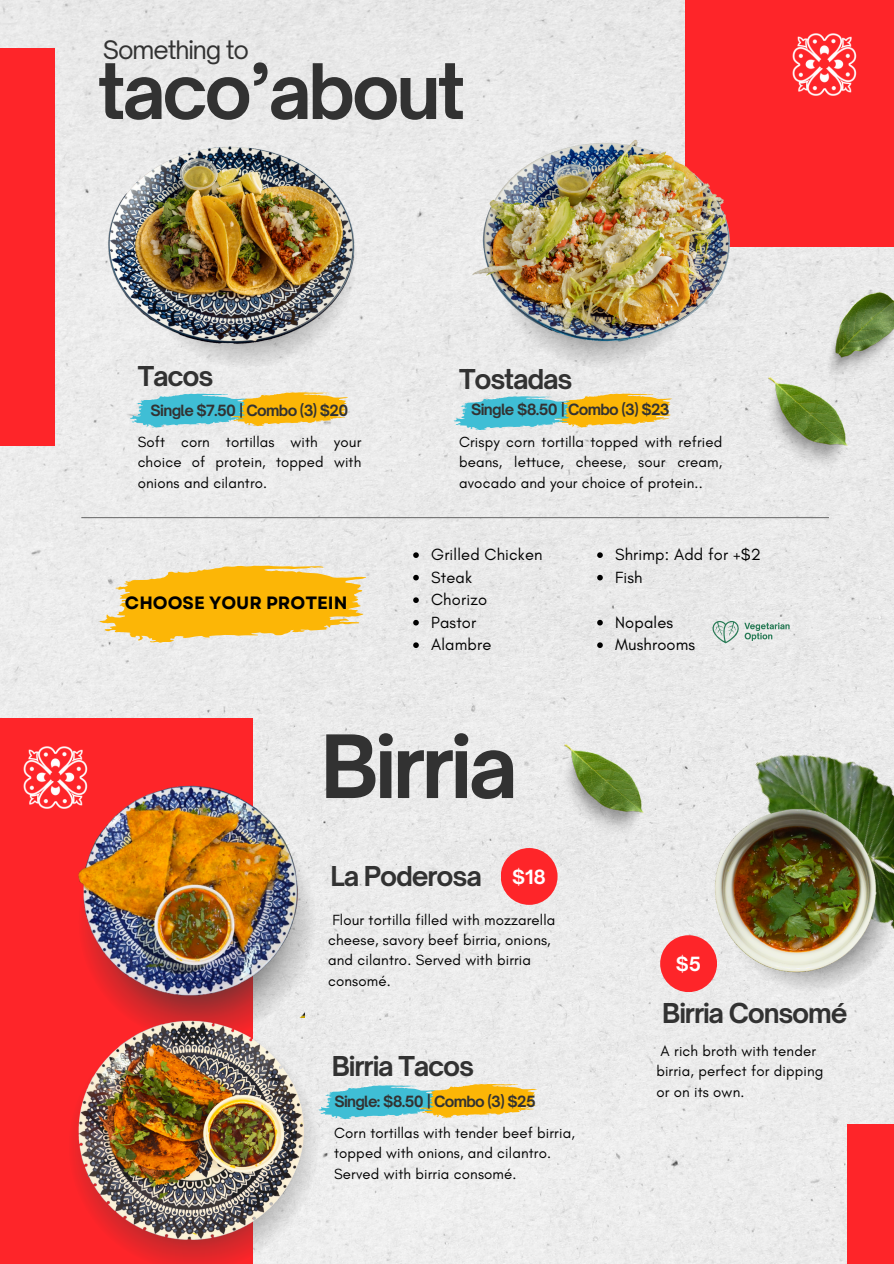
<style>
.page{position:relative;width:894px;height:1264px;background:#fff}
.page>*{position:absolute;margin:0;border:0;box-sizing:border-box;transform-origin:0 0}
.t1{font:700 83.4px "Open Sauce One";letter-spacing:-.045em;color:#323232}
.t2{font:700 73.05px "Open Sauce One";letter-spacing:-.045em;color:#323232}
.t3{font:700 26.25px "Open Sauce One";letter-spacing:-.045em;color:#323232}
.t4{font:24.3px "Open Sauce One";letter-spacing:-.045em;color:#323232}
.t5{font:700 18.75px "Open Sauce One";color:#fff}
.t6{font:700 17.85px "Garet";color:#000}
.t7{font:16.5px "Glacial Indifference";letter-spacing:.01em;color:#000}
.t8{font:15px/20.2px "Glacial Indifference";letter-spacing:.01em;color:#000}
.t9{font:700 14.85px "Open Sauce One";letter-spacing:-.045em;color:#323232}
</style>
<div class="page">
<div style="left:0;top:0;width:893px;height:1263px;background:#ebebeb"></div>
<img style="left:724px;top:707px;width:169px;height:116px">
<div style="left:685px;top:0;width:208px;height:247px;background:#fe2529"></div>
<div style="left:0;top:48px;width:55px;height:397px;background:#fe2529"></div>
<svg style="left:413px;top:552px;width:5px;height:6px"></svg>
<svg style="left:413px;top:575px;width:5px;height:5px"></svg>
<svg style="left:413px;top:597px;width:5px;height:6px"></svg>
<svg style="left:413px;top:620px;width:5px;height:5px"></svg>
<svg style="left:413px;top:642px;width:5px;height:6px"></svg>
<svg style="left:597px;top:552px;width:5px;height:6px"></svg>
<svg style="left:597px;top:575px;width:5px;height:5px"></svg>
<svg style="left:597px;top:620px;width:5px;height:5px"></svg>
<svg style="left:597px;top:642px;width:5px;height:6px"></svg>
<svg style="left:452px;top:387px;width:220px;height:50px;background:#c2d1ab"></svg>
<img style="left:792px;top:33px;width:65px;height:63px">
<svg style="left:137px;top:351px;width:220px;height:17px;background:#e4e4e4"></svg>
<img style="left:98px;top:138px;width:266px;height:213px">
<svg style="left:98px;top:550px;width:269px;height:107px;background:#f3cf77"></svg>
<svg style="left:497px;top:350px;width:202px;height:17px;background:#e1e1e1"></svg>
<img style="left:463px;top:138px;width:274px;height:212px">
<svg style="left:129px;top:385px;width:219px;height:49px;background:#c2d1aa"></svg>
<img style="left:763px;top:378px;width:84px;height:93px">
<img style="left:559px;top:744px;width:84px;height:94px">
<img style="left:823px;top:292px;width:70px;height:90px">
<hr style="left:81px;top:517px;width:747px;height:1px;background:#737373">
<div style="left:0;top:718px;width:253px;height:545px;background:#fe2529"></div>
<div style="left:847px;top:1124px;width:46px;height:139px;background:#fe2529"></div>
<img style="left:23px;top:746px;width:62px;height:63px">
<svg style="left:304px;top:803px;width:12px;height:193px;background:#e6e6e6"></svg>
<img style="left:78px;top:762px;width:226px;height:234px">
<div style="left:500px;top:848px;width:57px;height:56px;background:#fe2529;border-radius:50%"></div>
<img style="left:73px;top:996px;width:257px;height:267px">
<svg style="left:317px;top:1077px;width:220px;height:48px;background:#c2d1a9"></svg>
<img style="left:699px;top:784px;width:191px;height:208px">
<div style="left:660px;top:935px;width:56px;height:57px;background:#fe2529;border-radius:50%"></div>
<svg style="left:710px;top:619px;width:79px;height:24px;background:#c3d3cc"></svg>
<p class="t4" style="left:103px;top:35px;width:148px">Something to</p>
<p class="t2" style="left:98px;top:46px;width:369px">taco’about</p>
<p class="t3" style="left:138px;top:359px;width:77px">Tacos</p>
<p class="t3" style="left:459px;top:362px;width:115px">Tostadas</p>
<p class="t9" style="left:471px;top:400px;width:200px">Single $8.50 | Combo (3) $23</p>
<p class="t9" style="left:151px;top:401px;width:199px">Single $7.50 | Combo (3) $20</p>
<p class="t8" style="left:138px;top:432px;width:225px;text-align:justify">Soft corn tortillas with your choice of protein, topped with onions and cilantro.</p>
<h4 class="t8" style="left:459px;top:432px;width:265px;text-align:justify">Crispy corn tortilla topped with refried beans, lettuce, cheese, sour cream, avocado and your choice of protein..</h4>
<p class="t6" style="left:125px;top:590px;width:224px">CHOOSE YOUR PROTEIN</p>
<h2 class="t7" style="left:431px;top:544px;width:113px">Grilled Chicken</h2>
<p class="t7" style="left:431px;top:567px;width:42px">Steak</p>
<p class="t7" style="left:431px;top:589px;width:57px">Chorizo</p>
<p class="t7" style="left:431px;top:612px;width:47px">Pastor</p>
<p class="t7" style="left:431px;top:634px;width:62px">Alambre</p>
<p class="t1" style="left:320px;top:714px;width:198px">Birria</p>
<p class="t3" style="left:330px;top:859px;width:153px">La Poderosa</p>
<h5 class="t5" style="left:512px;top:865px;width:35px">$18</h5>
<p class="t8" style="left:328px;top:909px;width:229px">Flour tortilla filled with mozzarella cheese, savory beef birria, onions, and cilantro. Served with birria consomé.</p>
<p class="t3" style="left:332px;top:1049px;width:144px">Birria Tacos</p>
<p class="t9" style="left:334px;top:1091px;width:203px">Single: $8.50 | Combo (3) $25</p>
<p class="t8" style="left:334px;top:1122px;width:242px">Corn tortillas with tender beef birria, topped with onions, and cilantro.<br>Served with birria consomé.</p>
<p class="t7" style="left:615px;top:544px;width:147px">Shrimp: Add for +$2</p>
<h3 class="t7" style="left:615px;top:567px;width:29px">Fish</h3>
<h3 class="t7" style="left:615px;top:612px;width:60px">Nopales</h3>
<p class="t7" style="left:615px;top:634px;width:82px">Mushrooms</p>
<p class="t5" style="left:675px;top:952px;width:27px">$5</p>
<p class="t3" style="left:662px;top:996px;width:187px">Birria Consomé</p>
<p class="t8" style="left:656px;top:1040px;width:169px">A rich broth with tender birria, perfect for dipping or on its own.</p>
</div>
